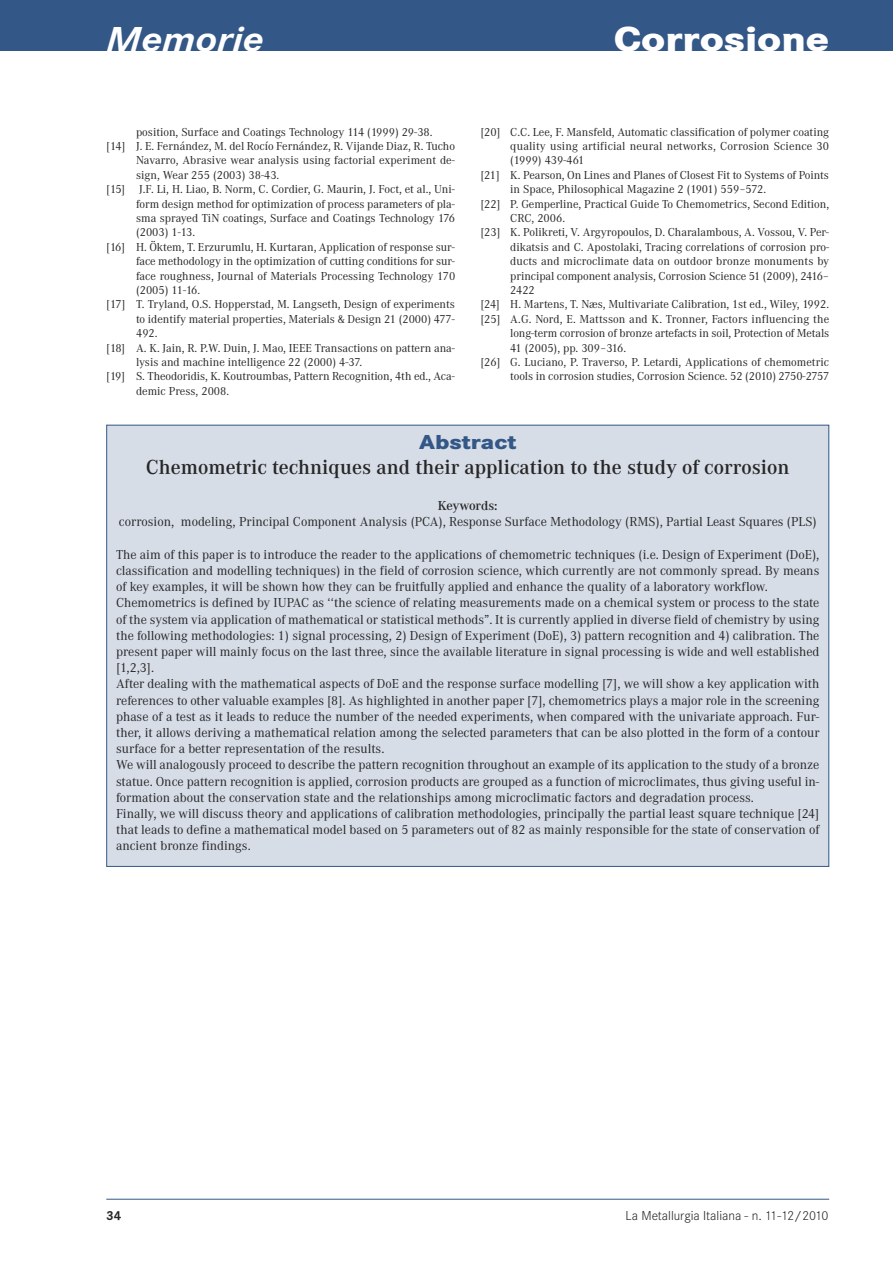
<style>
.page{position:relative;width:893px;height:1263px;background:#fff}
.page>*{position:absolute;margin:0;border:0;box-sizing:border-box;transform-origin:0 0}
.t1{font:800 36px "Corporate S";color:#fff;scale:1.14 1}
.t2{font:italic 700 36px "Corporate S";color:#fff;scale:1.14 1}
.t3{font:600 21px "Corporate A";color:#272627}
.t4{font:800 21px "Corporate S";color:#335786;scale:1.14 1}
.t5{font:13.5px/16.2px "Corporate A";color:#272627}
.t6{font:300 13.5px "Corporate S";color:#272627}
.t7{font:600 13.5px "Corporate A";color:#272627}
.t8{font:700 13.5px "Corporate S";color:#272627}
.t9{font:12px "Corporate A";color:#272627}
</style>
<div class="page">
<div style="left:0;top:0;width:893px;height:50px;background:#335786"></div>
<hr style="left:106px;top:1199px;width:723px;height:1px;background:#335786">
<div style="left:107px;top:425px;width:721px;height:441px;background:#d6dde7"></div>
<h1 class="t2" style="left:106px;top:17px;width:140px">Memorie</h1>
<h1 class="t1" style="left:614px;top:18px;width:190px">Corrosione</h1>
<p class="t9" style="left:136px;top:124px;width:298px">position, Surface and Coatings Technology 114 (1999) 29-38.</p>
<p class="t9" style="left:106px;top:139px;width:350px">[14] J. E. Fernández, M. del Rocío Fernández, R. Vijande Diaz, R. Tucho</p>
<p class="t9" style="left:136px;top:153px;width:320px">Navarro, Abrasive wear analysis using factorial experiment de-</p>
<p class="t9" style="left:136px;top:168px;width:145px">sign, Wear 255 (2003) 38-43.</p>
<p class="t9" style="left:106px;top:182px;width:350px">[15] J.F. Li, H. Liao, B. Norm, C. Cordier, G. Maurin, J. Foct, et al., Uni-</p>
<p class="t9" style="left:136px;top:196px;width:320px">form design method for optimization of process parameters of pla-</p>
<p class="t9" style="left:136px;top:211px;width:320px">sma sprayed TiN coatings, Surface and Coatings Technology 176</p>
<p class="t9" style="left:136px;top:225px;width:61px">(2003) 1-13.</p>
<p class="t9" style="left:106px;top:240px;width:350px">[16] H. Öktem, T. Erzurumlu, H. Kurtaran, Application of response sur-</p>
<p class="t9" style="left:136px;top:254px;width:320px">face methodology in the optimization of cutting conditions for sur-</p>
<p class="t9" style="left:136px;top:268px;width:321px">face roughness, Journal of Materials Processing Technology 170</p>
<p class="t9" style="left:136px;top:283px;width:66px">(2005) 11-16.</p>
<p class="t9" style="left:106px;top:297px;width:350px">[17] T. Tryland, O.S. Hopperstad, M. Langseth, Design of experiments</p>
<p class="t9" style="left:136px;top:312px;width:320px">to identify material properties, Materials &amp; Design 21 (2000) 477-</p>
<p class="t9" style="left:136px;top:326px;width:23px">492.</p>
<p class="t9" style="left:106px;top:340px;width:350px">[18] A. K. Jain, R. P.W. Duin, J. Mao, IEEE Transactions on pattern ana-</p>
<p class="t9" style="left:136px;top:355px;width:228px">lysis and machine intelligence 22 (2000) 4-37.</p>
<p class="t9" style="left:106px;top:369px;width:350px">[19] S. Theodoridis, K. Koutroumbas, Pattern Recognition, 4th ed., Aca-</p>
<p class="t9" style="left:136px;top:384px;width:95px">demic Press, 2008.</p>
<p class="t9" style="left:480px;top:124px;width:350px">[20] C.C. Lee, F. Mansfeld, Automatic classification of polymer coating</p>
<p class="t9" style="left:510px;top:139px;width:320px">quality using artificial neural networks, Corrosion Science 30</p>
<p class="t9" style="left:510px;top:153px;width:76px">(1999) 439-461</p>
<p class="t9" style="left:480px;top:168px;width:350px">[21] K. Pearson, On Lines and Planes of Closest Fit to Systems of Points</p>
<p class="t9" style="left:510px;top:182px;width:257px">in Space, Philosophical Magazine 2 (1901) 559–572.</p>
<p class="t9" style="left:480px;top:196px;width:350px">[22] P. Gemperline, Practical Guide To Chemometrics, Second Edition,</p>
<p class="t9" style="left:510px;top:211px;width:56px">CRC, 2006.</p>
<p class="t9" style="left:480px;top:225px;width:350px">[23] K. Polikreti, V. Argyropoulos, D. Charalambous, A. Vossou, V. Per-</p>
<p class="t9" style="left:510px;top:240px;width:320px">dikatsis and C. Apostolaki, Tracing correlations of corrosion pro-</p>
<p class="t9" style="left:510px;top:254px;width:320px">ducts and microclimate data on outdoor bronze monuments by</p>
<p class="t9" style="left:510px;top:268px;width:320px">principal component analysis, Corrosion Science 51 (2009), 2416–</p>
<p class="t9" style="left:510px;top:283px;width:26px">2422</p>
<p class="t9" style="left:480px;top:297px;width:350px">[24] H. Martens, T. Næs, Multivariate Calibration, 1st ed., Wiley, 1992.</p>
<p class="t9" style="left:480px;top:312px;width:350px">[25] A.G. Nord, E. Mattsson and K. Tronner, Factors influencing the</p>
<p class="t9" style="left:510px;top:326px;width:321px">long-term corrosion of bronze artefacts in soil, Protection of Metals</p>
<p class="t9" style="left:510px;top:340px;width:117px">41 (2005), pp. 309–316.</p>
<p class="t9" style="left:480px;top:355px;width:350px">[26] G. Luciano, P. Traverso, P. Letardi, Applications of chemometric</p>
<p class="t9" style="left:510px;top:369px;width:321px">tools in corrosion studies, Corrosion Science. 52 (2010) 2750-2757</p>
<h2 class="t4" style="left:419px;top:429px;width:87px">Abstract</h2>
<h2 class="t3" style="left:146px;top:454px;width:645px">Chemometric techniques and their application to the study of corrosion</h2>
<p class="t7" style="left:438px;top:498px;width:61px">Keywords:</p>
<p class="t5" style="left:119px;top:514px;width:699px">corrosion, modeling, Principal Component Analysis (PCA), Response Surface Methodology (RMS), Partial Least Squares (PLS)</p>
<p class="t5" style="left:116px;top:546px;width:705px">The aim of this paper is to introduce the reader to the applications of chemometric techniques (i.e. Design of Experiment (DoE), classification and modelling techniques) in the field of corrosion science, which currently are not commonly spread. By means of key examples, it will be shown how they can be fruitfully applied and enhance the quality of a laboratory workflow.<br>Chemometrics is defined by IUPAC as ‘‘the science of relating measurements made on a chemical system or process to the state of the system via application of mathematical or statistical methods”. It is currently applied in diverse field of chemistry by using the following methodologies: 1) signal processing, 2) Design of Experiment (DoE), 3) pattern recognition and 4) calibration. The present paper will mainly focus on the last three, since the available literature in signal processing is wide and well established [1,2,3].<br>After dealing with the mathematical aspects of DoE and the response surface modelling [7], we will show a key application with references to other valuable examples [8]. As highlighted in another paper [7], chemometrics plays a major role in the screening phase of a test as it leads to reduce the number of the needed experiments, when compared with the univariate approach. Fur&shy;ther, it allows deriving a mathematical relation among the selected parameters that can be also plotted in the form of a contour surface for a better representation of the results.<br>We will analogously proceed to describe the pattern recognition throughout an example of its application to the study of a bronze statue. Once pattern recognition is applied, corrosion products are grouped as a function of microclimates, thus giving useful in&shy;formation about the conservation state and the relationships among microclimatic factors and degradation process.<br>Finally, we will discuss theory and applications of calibration methodologies, principally the partial least square technique [24] that leads to define a mathematical model based on 5 parameters out of 82 as mainly responsible for the state of conservation of ancient bronze findings.</p>
<p class="t8" style="left:106px;top:1207px;width:17px">34</p>
<p class="t6" style="left:626px;top:1207px;width:204px">La Metallurgia Italiana - n. 11-12/2010</p>
</div>
